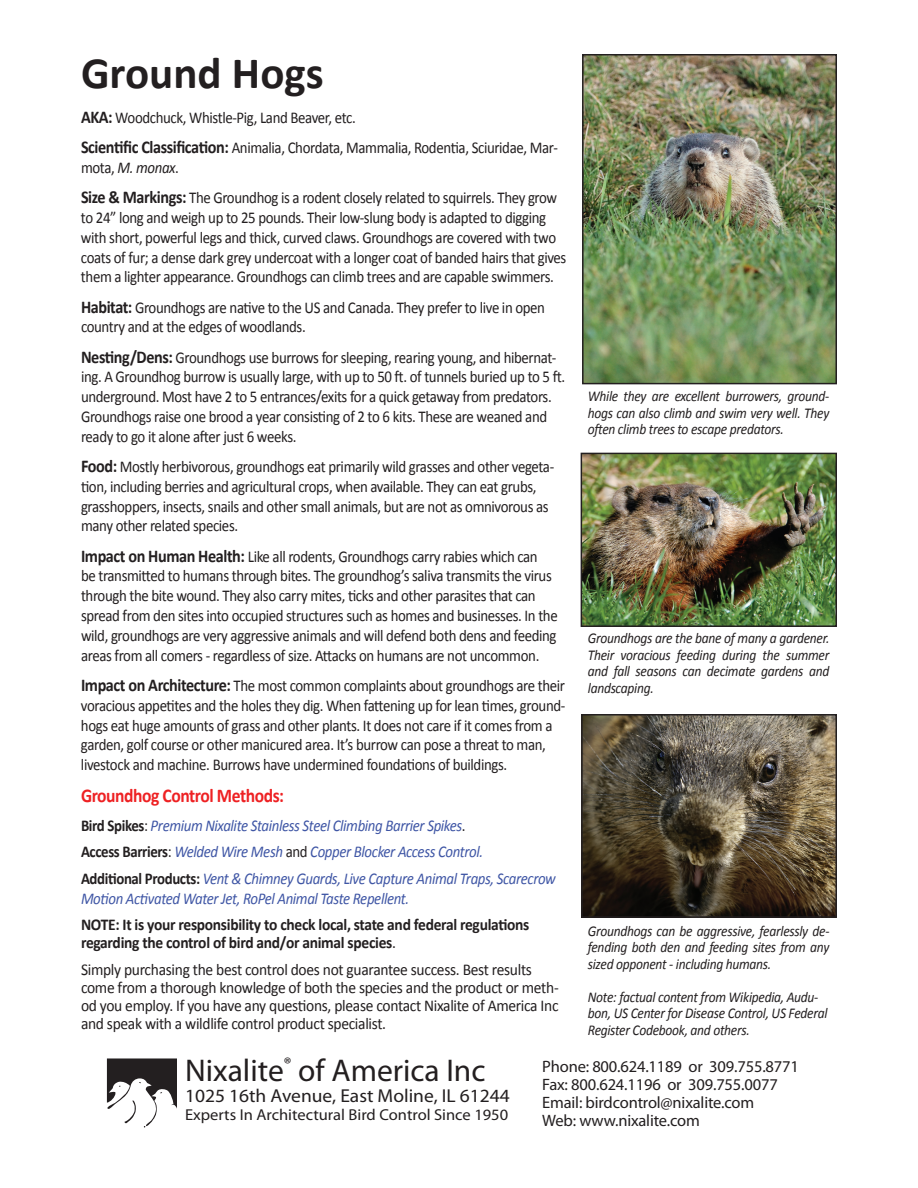
<style>
.page{position:relative;width:918px;height:1188px;background:#fff}
.page>*{position:absolute;margin:0;border:0;box-sizing:border-box;transform-origin:0 0}
.t1{font:700 45px "Calibri";color:#231f20}
.t2{font:31.5px "Myriad Pro";color:#231f20}
.t3{font:700 19.5px "Calibri";letter-spacing:-.025em;color:#ee2123;scale:.9 1}
.t4{font:18.75px "Myriad Pro";color:#231f20;scale:1.04 1}
.t5{font:16.5px/19.8px "Calibri";letter-spacing:-.025em;color:#231f20;scale:.9 1}
.t6{font:italic 16.5px/26.5px "Calibri";letter-spacing:-.025em;color:#3f56a5;scale:.9 1}
.t7{font:16.5px/18px "Calibri";letter-spacing:-.025em;color:#231f20;scale:.94 1}
.t8{font:16.5px/18px "Myriad Pro";letter-spacing:-.01em;color:#231f20}
.t9{font:700 16.5px/18px "Calibri";letter-spacing:-.02em;color:#231f20;scale:.94 1}
.t10{font:15.9px "Myriad Pro";color:#231f20;scale:1.04 1}
.t11{font:italic 15px/16.5px "Calibri";letter-spacing:-.02em;color:#231f20;text-align:justify;scale:.9 1}
.s1{font-weight:700;font-size:18px}
.s2{font-style:italic}
.s3{font-weight:700;font-style:normal;color:#231f20}
.s4{font-style:normal;color:#231f20}
.s5{font-weight:400}
</style>
<div class="page">
<svg style="left:107px;top:1058px;width:70px;height:70px"></svg>
<img style="left:585px;top:57px;width:249px;height:324px">
<div style="left:582px;top:54px;width:255px;height:330px;border:2px solid #231f20"></div>
<img style="left:584px;top:456px;width:250px;height:168px">
<div style="left:581px;top:453px;width:256px;height:174px;border:2px solid #231f20"></div>
<img style="left:584px;top:717px;width:250px;height:198px">
<div style="left:581px;top:714px;width:256px;height:204px;border:2px solid #231f20"></div>
<h1 class="t1" style="left:81px;top:44px;width:244px">Ground Hogs</h1>
<p class="t5" style="left:81px;top:102px;width:531px;line-height:30.3px"><span class="s1">AKA:</span> Woodchuck, Whistle-Pig, Land Beaver, etc.<br><span class="s1">Scientific Classification:</span> Animalia, Chordata, Mammalia, Rodentia, Sciuridae, Mar-</p>
<p class="t5" style="left:81px;top:152px;width:531px;line-height:30.3px">mota, <span class="s2">M. monax</span>.<br><span class="s1">Size &amp; Markings:</span> The Groundhog is a rodent closely related to squirrels. They grow</p>
<p class="t5" style="left:81px;top:208px;width:541px">to 24” long and weigh up to 25 pounds. Their low-slung body is adapted to digging with short, powerful legs and thick, curved claws. Groundhogs are covered with two coats of fur; a dense dark grey undercoat with a longer coat of banded hairs that gives them a lighter appearance. Groundhogs can climb trees and are capable swimmers.</p>
<p class="t5" style="left:81px;top:297px;width:517px"><span class="s1">Habitat:</span> Groundhogs are native to the US and Canada. They prefer to live in open country and at the edges of woodlands.</p>
<p class="t5" style="left:81px;top:347px;width:540px"><span class="s1">Nesting/Dens:</span> Groundhogs use burrows for sleeping, rearing young, and hibernat&shy;ing. A Groundhog burrow is usually large, with up to 50 ft. of tunnels buried up to 5 ft. underground. Most have 2 to 5 entrances/exits for a quick getaway from predators.<br>Groundhogs raise one brood a year consisting of 2 to 6 kits. These are weaned and ready to go it alone after just 6 weeks.</p>
<p class="t5" style="left:81px;top:457px;width:527px"><span class="s1">Food:</span> Mostly herbivorous, groundhogs eat primarily wild grasses and other vegeta&shy;tion, including berries and agricultural crops, when available. They can eat grubs, grasshoppers, insects, snails and other small animals, but are not as omnivorous as many other related species.</p>
<p class="t5" style="left:81px;top:546px;width:531px"><span class="s1">Impact on Human Health:</span> Like all rodents, Groundhogs carry rabies which can<br>be transmitted to humans through bites. The groundhog’s saliva transmits the virus through the bite wound. They also carry mites, ticks and other parasites that can spread from den sites into occupied structures such as homes and businesses. In the wild, groundhogs are very aggressive animals and will defend both dens and feeding areas from all comers - regardless of size. Attacks on humans are not uncommon.</p>
<p class="t5" style="left:81px;top:676px;width:540px"><span class="s1">Impact on Architecture:</span> The most common complaints about groundhogs are their voracious appetites and the holes they dig. When fattening up for lean times, ground&shy;hogs eat huge amounts of grass and other plants. It does not care if it comes from a garden, golf course or other manicured area. It’s burrow can pose a threat to man, livestock and machine. Burrows have undermined foundations of buildings.</p>
<p class="t3" style="left:81px;top:783px;width:227px">Groundhog Control Methods:</p>
<p class="t6" style="left:81px;top:811px;width:529px"><span class="s3">Bird Spikes</span><span class="s4">:</span> Premium Nixalite Stainless Steel Climbing Barrier Spikes<span class="s4">.<br></span><span class="s3">Access Barriers</span><span class="s4">:</span> Welded Wire Mesh <span class="s4">and</span> Copper Blocker Access Control.<br><span class="s3">Additional Products:</span> Vent &amp; Chimney Guards, Live Capture Animal Traps, Scarecrow</p>
<p class="t6" style="left:81px;top:884px;width:366px">Motion Activated Water Jet, RoPel Animal Taste Repellent.</p>
<p class="t9" style="left:81px;top:916px;width:479px">NOTE: It is your responsibility to check local, state and federal regulations regarding the control of bird and/or animal species<span class="s5">.</span></p>
<p class="t7" style="left:81px;top:960px;width:510px">Simply purchasing the best control does not guarantee success. Best results come from a thorough knowledge of both the species and the product or meth&shy;od you employ. If you have any questions, please contact Nixalite of America Inc and speak with a wildlife control product specialist.</p>
<h2 class="t2" style="left:185px;top:1051px;width:302px">Nixalite<sup>®</sup> of America Inc</h2>
<p class="t4" style="left:185px;top:1084px;width:314px">1025 16th Avenue, East Moline, IL 61244</p>
<p class="t10" style="left:185px;top:1105px;width:312px">Experts In Architectural Bird Control Since 1950</p>
<p class="t11" style="left:588px;top:387px;width:270px">While they are excellent burrowers, ground&shy;hogs can also climb and swim very well. They often climb trees to escape predators.</p>
<p class="t11" style="left:588px;top:629px;width:270px">Groundhogs are the bane of many a gardener.<br>Their voracious feeding during the summer and fall seasons can decimate gardens and landscaping.</p>
<p class="t11" style="left:588px;top:922px;width:270px">Groundhogs can be aggressive, fearlessly de&shy;fending both den and feeding sites from any sized opponent - including humans.</p>
<p class="t11" style="left:588px;top:988px;width:268px;text-align:left">Note: factual content from Wikipedia, Audu&shy;bon, US Center for Disease Control, US Federal<br>Register Codebook, and others.</p>
<p class="t8" style="left:542px;top:1057px;width:258px">Phone: 800.624.1189 or 309.755.8771<br>Fax: 800.624.1196 or 309.755.0077<br>Email: birdcontrol@nixalite.com<br>Web: www.nixalite.com</p>
</div>
